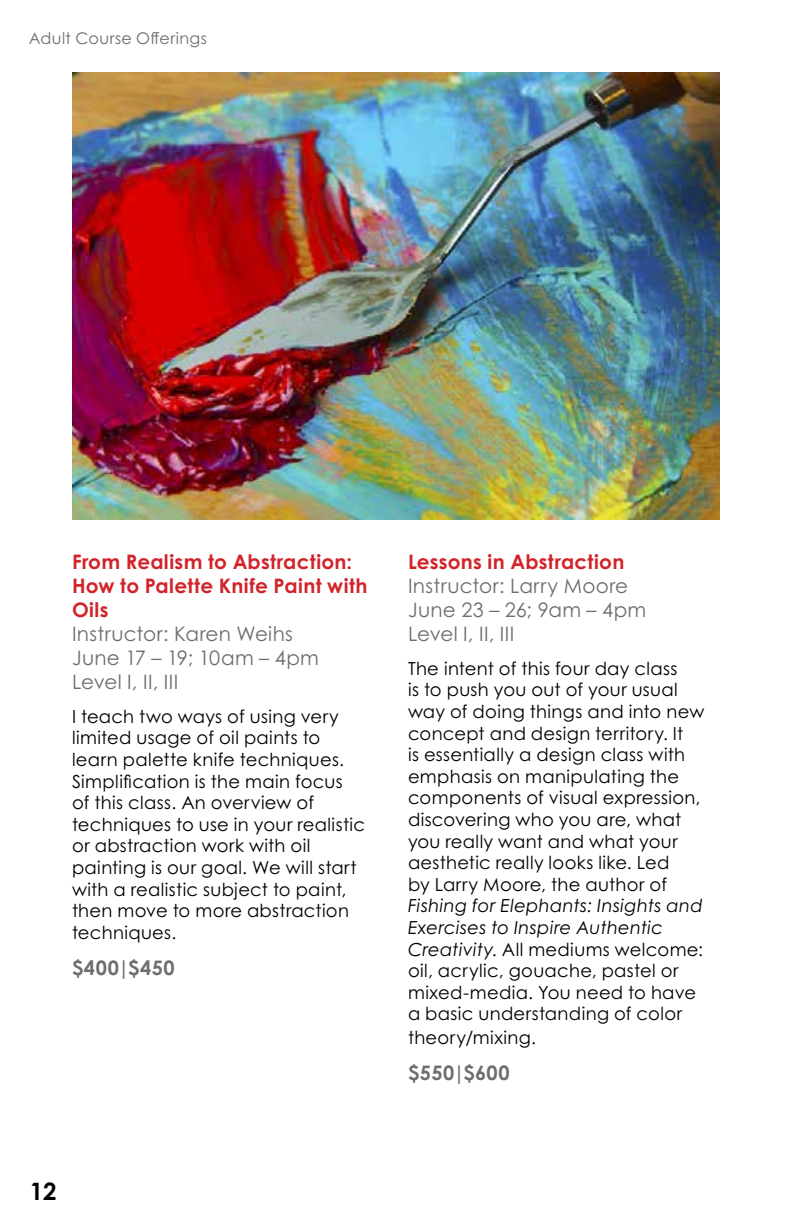
<style>
.page{position:relative;width:792px;height:1224px;background:#fff}
.page>*{position:absolute;margin:0;border:0;box-sizing:border-box;transform-origin:0 0}
.t1{font:700 24px "Century Gothic Pro";color:#000}
.t2{font:20px/24px "Century Gothic Pro";letter-spacing:.015em;color:#6d6e71}
.t3{font:700 20px/24px "Century Gothic Pro";letter-spacing:.015em;color:#d2232a}
.t4{font:700 20px "Century Gothic Pro";letter-spacing:.025em;color:#6d6e71}
.t5{font:18px/21.6px "Century Gothic Pro";letter-spacing:.02em;color:#000}
.t6{font:16px "Century Gothic Pro";letter-spacing:.025em;color:#6d6e71}
.s1{font-style:italic}
</style>
<div class="page">
<img style="left:72px;top:72px;width:648px;height:448px">
<p class="t6" style="left:29px;top:28px;width:180px">Adult Course Offerings</p>
<p class="t3" style="left:72px;top:549px;width:297px">From Realism to Abstraction:<br>How to Palette Knife Paint with<br>Oils</p>
<p class="t2" style="left:72px;top:622px;width:249px">Instructor: Karen Weihs<br>June 17 – 19; 10am – 4pm<br>Level I, II, III</p>
<p class="t5" style="left:72px;top:705px;width:294px">I teach two ways of using very limited usage of oil paints to learn palette knife techniques.<br>Simplification is the main focus<br>of this class. An overview of techniques to use in your realistic or abstraction work with oil painting is our goal. We will start with a realistic subject to paint, then move to more abstraction techniques.</p>
<p class="t4" style="left:72px;top:955px;width:104px">$400|$450</p>
<h1 class="t1" style="left:30px;top:1176px;width:28px">12</h1>
<p class="t3" style="left:408px;top:549px;width:218px">Lessons in Abstraction</p>
<p class="t2" style="left:408px;top:574px;width:240px">Instructor: Larry Moore<br>June 23 – 26; 9am – 4pm<br>Level I, II, III</p>
<p class="t5" style="left:408px;top:657px;width:298px">The intent of this four day class<br>is to push you out of your usual way of doing things and into new concept and design territory. It<br>is essentially a design class with emphasis on manipulating the components of visual expression, discovering who you are, what you really want and what your aesthetic really looks like. Led<br>by Larry Moore, the author of</p>
<p class="t5" style="left:408px;top:895px;width:297px"><span class="s1">Fishing for Elephants: Insights and<br>Exercises to Inspire Authentic<br>Creativity</span>. All mediums welcome: oil, acrylic, gouache, pastel or mixed-media. You need to have a basic understanding of color</p>
<p class="t5" style="left:408px;top:1027px;width:130px">theory/mixing.</p>
<p class="t4" style="left:408px;top:1061px;width:103px">$550|$600</p>
</div>
